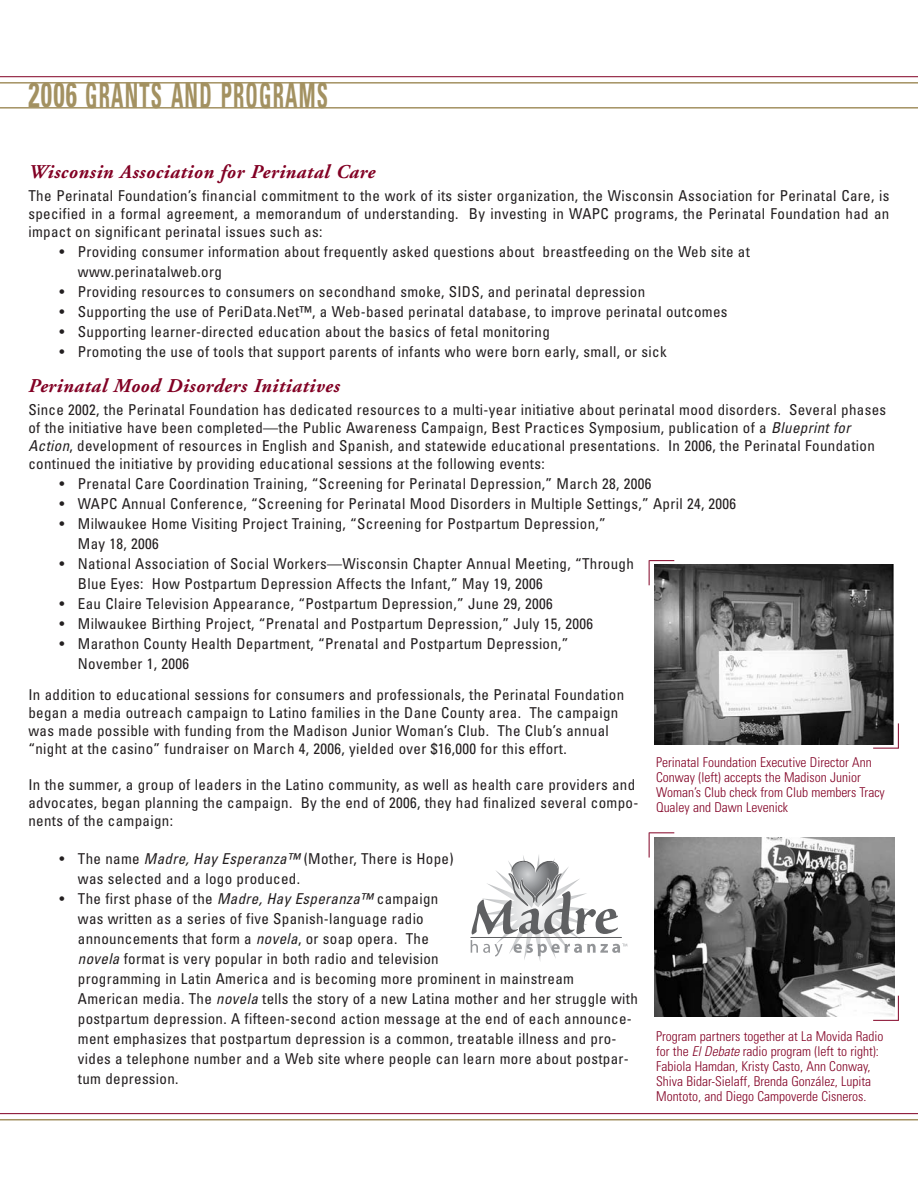
<style>
.page{position:relative;width:918px;height:1188px;background:#fff}
.page>*{position:absolute;margin:0;border:0;box-sizing:border-box;transform-origin:0 0}
.t1{font:700 condensed 35.4px "Univers";letter-spacing:.06em;color:#a39161;scale:.57 1}
.t2{font:italic 700 19.5px "Adobe Garamond";letter-spacing:.025em;color:#820024}
.t3{font:condensed 15px/20px "Univers";letter-spacing:.02em;color:#231f20}
.t4{font:300 condensed 13.5px/15px "Univers";color:#820024}
.s1{font-size:34.65px}
.s2{font-style:italic}
</style>
<div class="page">
<hr style="left:0;top:1113px;width:918px;height:1px;background:#820024">
<hr style="left:0;top:1119px;width:918px;height:1px;background:#a39161">
<hr style="left:0;top:76px;width:918px;height:1px;background:#820024">
<hr style="left:0;top:82px;width:918px;height:2px;background:#a39161">
<hr style="left:0;top:107px;width:918px;height:2px;background:#a39161">
<svg style="left:471px;top:855px;width:156px;height:106px"></svg>
<img style="left:654px;top:837px;width:240px;height:179px">
<svg style="left:873px;top:996px;width:26px;height:25px"></svg>
<svg style="left:649px;top:832px;width:25px;height:26px"></svg>
<img style="left:654px;top:565px;width:240px;height:179px">
<svg style="left:873px;top:723px;width:26px;height:26px"></svg>
<svg style="left:649px;top:560px;width:25px;height:25px"></svg>
<h1 class="t1" style="left:28px;top:82px;width:527px"><span class="s1">2006</span> GRANTS AND PROGRAMS</h1>
<h2 class="t2" style="left:28px;top:163px;width:348px">Wisconsin Association for Perinatal Care</h2>
<p class="t3" style="left:28px;top:188px;width:863px;line-height:18px;text-align:justify">The Perinatal Foundation’s financial commitment to the work of its sister organization, the Wisconsin Association for Perinatal Care, is specified in a formal agreement, a memorandum of understanding. By investing in WAPC programs, the Perinatal Foundation had an impact on significant perinatal issues such as:</p>
<p class="t3" style="left:78px;top:243px;width:674px;text-indent:-18px">• Providing consumer information about frequently asked questions about breastfeeding on the Web site at www.perinatalweb.org</p>
<p class="t3" style="left:60px;top:283px;width:587px">• Providing resources to consumers on secondhand smoke, SIDS, and perinatal depression</p>
<p class="t3" style="left:60px;top:303px;width:669px">• Supporting the use of PeriData.Net™, a Web-based perinatal database, to improve perinatal outcomes</p>
<p class="t3" style="left:60px;top:323px;width:492px">• Supporting learner-directed education about the basics of fetal monitoring</p>
<p class="t3" style="left:60px;top:343px;width:609px">• Promoting the use of tools that support parents of infants who were born early, small, or sick</p>
<h2 class="t2" style="left:28px;top:378px;width:313px">Perinatal Mood Disorders Initiatives</h2>
<p class="t3" style="left:28px;top:402px;width:859px;line-height:18px">Since 2002, the Perinatal Foundation has dedicated resources to a multi-year initiative about perinatal mood disorders. Several phases of the initiative have been completed—the Public Awareness Campaign, Best Practices Symposium, publication of a <span class="s2">Blueprint for Action</span>, development of resources in English and Spanish, and statewide educational presentations. In 2006, the Perinatal Foundation continued the initiative by providing educational sessions at the following events:</p>
<p class="t3" style="left:60px;top:475px;width:593px">• Prenatal Care Coordination Training, “Screening for Perinatal Depression,” March 28, 2006</p>
<p class="t3" style="left:60px;top:495px;width:678px">• WAPC Annual Conference, “Screening for Perinatal Mood Disorders in Multiple Settings,” April 24, 2006</p>
<p class="t3" style="left:78px;top:515px;width:530px;text-indent:-18px">• Milwaukee Home Visiting Project Training, “Screening for Postpartum Depression,”<br>May 18, 2006</p>
<p class="t3" style="left:78px;top:555px;width:558px;text-indent:-18px">• National Association of Social Workers—Wisconsin Chapter Annual Meeting, “Through<br>Blue Eyes: How Postpartum Depression Affects the Infant,” May 19, 2006</p>
<p class="t3" style="left:60px;top:595px;width:495px">• Eau Claire Television Appearance, “Postpartum Depression,” June 29, 2006</p>
<p class="t3" style="left:60px;top:615px;width:535px">• Milwaukee Birthing Project, “Prenatal and Postpartum Depression,” July 15, 2006</p>
<p class="t3" style="left:78px;top:635px;width:492px;text-indent:-18px">• Marathon County Health Department, “Prenatal and Postpartum Depression,”<br>November 1, 2006</p>
<p class="t3" style="left:28px;top:687px;width:597px;line-height:18px">In addition to educational sessions for consumers and professionals, the Perinatal Foundation began a media outreach campaign to Latino families in the Dane County area. The campaign was made possible with funding from the Madison Junior Woman’s Club. The Club’s annual “night at the casino” fundraiser on March 4, 2006, yielded over $16,000 for this effort.</p>
<p class="t3" style="left:28px;top:777px;width:611px;line-height:18px">In the summer, a group of leaders in the Latino community, as well as health care providers and advocates, began planning the campaign. By the end of 2006, they had finalized several compo&shy;nents of the campaign:</p>
<p class="t3" style="left:78px;top:850px;width:377px;text-indent:-18px">• The name <span class="s2">Madre, Hay Esperanza™</span> (Mother, There is Hope) was selected and a logo produced.</p>
<p class="t3" style="left:78px;top:890px;width:562px;text-indent:-18px">• The first phase of the <span class="s2">Madre, Hay Esperanza™</span>campaign<br>was written as a series of five Spanish-language radio<br>announcements that form a <span class="s2">novela</span>, or soap opera. The<br><span class="s2">novela</span>format is very popular in both radio and television<br>programming in Latin America and is becoming more prominent in mainstream American media. The <span class="s2">novela</span>tells the story of a new Latina mother and her struggle with postpartum depression. A fifteen-second action message at the end of each announce&shy;ment emphasizes that postpartum depression is a common, treatable illness and pro&shy;vides a telephone number and a Web site where people can learn more about postpar&shy;tum depression.</p>
<p class="t4" style="left:656px;top:756px;width:230px">Perinatal Foundation Executive Director Ann Conway (left) accepts the Madison Junior Woman’s Club check from Club members Tracy Qualey and Dawn Levenick</p>
<p class="t4" style="left:656px;top:1030px;width:229px">Program partners together at La Movida Radio for the <span class="s2">ElDebate</span> radio program (left to right):<br>Fabiola Hamdan, Kristy Casto, Ann Conway, Shiva Bidar-Sielaff, Brenda González, Lupita Montoto, and Diego Campoverde Cisneros.</p>
</div>
